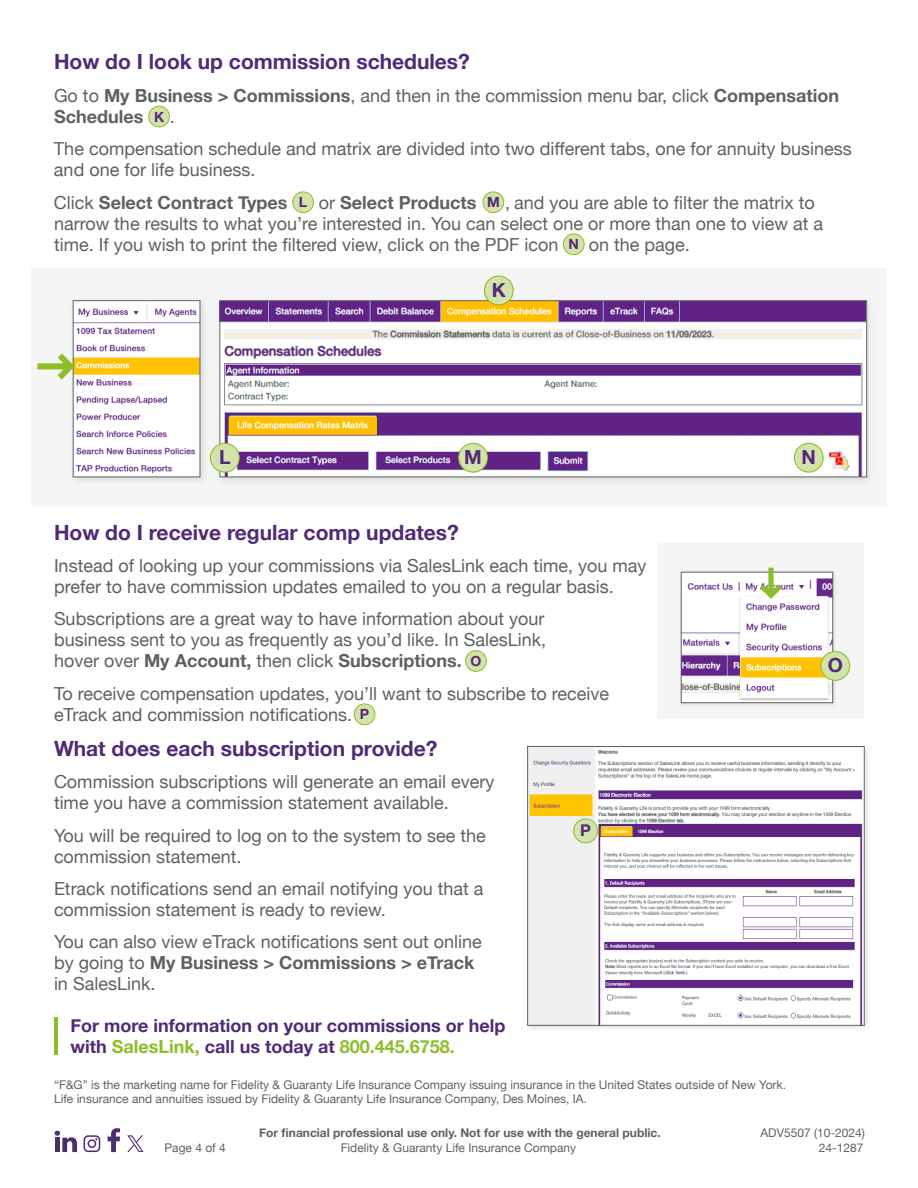
<style>
.page{position:relative;width:918px;height:1188px;background:#fff}
.page>*{position:absolute;margin:0;border:0;box-sizing:border-box;transform-origin:0 0}
.t1{font:700 21px "Helvetica Neue";color:#512a76}
.t2{font:700 19.5px "Helvetica Neue";color:#512a76}
.t3{font:18px/21px "Helvetica Neue";color:#5f6161}
.t4{font:700 18px/21px "Helvetica Neue";color:#5f6161}
.t5{font:700 18px/21px "Helvetica Neue";color:#512a76}
.t6{font:700 16.2px "Helvetica Neue";color:#512a76}
.t7{font:12px/14.4px "Helvetica Neue";color:#5f6161}
.t8{font:700 12px "Helvetica Neue";color:#5f6161}
.s1{font-weight:400}
.s2{font-size:13.95px;color:#512a76}
.s3{font-weight:700}
.s4{font-weight:700;font-size:13.95px;color:#512a76}
.s5{color:#8bbe28}
</style>
<div class="page">
<svg style="left:108px;top:1128px;width:12px;height:24px"></svg>
<svg style="left:127px;top:1135px;width:17px;height:17px"></svg>
<svg style="left:55px;top:1131px;width:22px;height:21px"></svg>
<svg style="left:84px;top:1135px;width:16px;height:17px"></svg>
<div style="left:31px;top:268px;width:856px;height:238px;background:#f5f5f6"></div>
<div style="left:215px;top:296px;width:661px;height:191px;background:#5f6161;opacity:.2"></div>
<img style="left:222px;top:303px;width:643px;height:172px">
<div style="left:220px;top:301px;width:647px;height:176px;border:1px solid #5f6161"></div>
<div style="left:484px;top:276px;width:29px;height:29px;background:#d4e3ac;border-radius:50%"></div>
<div style="left:484px;top:276px;width:30px;height:29px;border:1px solid #8bbe28;border-radius:50%"></div>
<div style="left:210px;top:443px;width:29px;height:29px;background:#d4e3ac;border-radius:50%"></div>
<div style="left:210px;top:443px;width:30px;height:30px;border:1px solid #8bbe28;border-radius:50%"></div>
<div style="left:459px;top:443px;width:28px;height:29px;background:#d4e3ac;border-radius:50%"></div>
<div style="left:458px;top:443px;width:30px;height:30px;border:1px solid #8bbe28;border-radius:50%"></div>
<div style="left:794px;top:443px;width:29px;height:29px;background:#d4e3ac;border-radius:50%"></div>
<div style="left:794px;top:443px;width:30px;height:30px;border:1px solid #8bbe28;border-radius:50%"></div>
<div style="left:657px;top:542px;width:206px;height:177px;background:#f5f5f6"></div>
<div style="left:149px;top:106px;width:20px;height:21px;background:#d4e3ac;border-radius:50%"></div>
<div style="left:148px;top:106px;width:22px;height:21px;border:1px solid #8bbe28;border-radius:50%"></div>
<div style="left:293px;top:192px;width:20px;height:21px;background:#d4e3ac;border-radius:50%"></div>
<div style="left:292px;top:192px;width:22px;height:21px;border:1px solid #8bbe28;border-radius:50%"></div>
<div style="left:483px;top:192px;width:21px;height:21px;background:#d4e3ac;border-radius:50%"></div>
<div style="left:483px;top:192px;width:21px;height:21px;border:1px solid #8bbe28;border-radius:50%"></div>
<div style="left:563px;top:234px;width:21px;height:21px;background:#d4e3ac;border-radius:50%"></div>
<div style="left:563px;top:234px;width:22px;height:21px;border:1px solid #8bbe28;border-radius:50%"></div>
<div style="left:466px;top:651px;width:20px;height:20px;background:#d4e3ac;border-radius:50%"></div>
<div style="left:465px;top:650px;width:22px;height:22px;border:1px solid #8bbe28;border-radius:50%"></div>
<div style="left:354px;top:704px;width:21px;height:21px;background:#d4e3ac;border-radius:50%"></div>
<div style="left:354px;top:704px;width:21px;height:21px;border:1px solid #8bbe28;border-radius:50%"></div>
<div style="left:679px;top:570px;width:158px;height:137px;background:#5f6161;opacity:.2"></div>
<img style="left:683px;top:574px;width:148px;height:127px">
<div style="left:681px;top:572px;width:152px;height:131px;border:1px solid #5f6161"></div>
<svg style="left:760px;top:568px;width:22px;height:31px"></svg>
<div style="left:821px;top:652px;width:29px;height:28px;background:#d4e3ac;border-radius:50%"></div>
<div style="left:820px;top:651px;width:30px;height:30px;border:1px solid #8bbe28;border-radius:50%"></div>
<div style="left:524px;top:743px;width:347px;height:290px;background:#5f6161;opacity:.2"></div>
<img style="left:529px;top:748px;width:333px;height:276px">
<div style="left:527px;top:746px;width:337px;height:280px;border:1px solid #5f6161"></div>
<div style="left:574px;top:819px;width:24px;height:24px;background:#d4e3ac;border-radius:50%"></div>
<div style="left:573px;top:818px;width:25px;height:25px;border:1px solid #8bbe28;border-radius:50%"></div>
<hr style="left:54px;top:1017px;width:4px;height:38px;background:#8bbe28">
<div style="left:69px;top:296px;width:140px;height:190px;background:#5f6161;opacity:.2"></div>
<img style="left:75px;top:303px;width:123px;height:172px">
<svg style="left:37px;top:353px;width:38px;height:26px"></svg>
<p class="t1" style="left:54px;top:46px;width:417px">How do I look up commission schedules?</p>
<p class="t4" style="left:54px;top:85px;width:787px"><span class="s1">Go to</span> My Business &gt; Commissions<span class="s1">, and then in the commission menu bar, click</span> Compensation<br>Schedules <span class="s2">K</span> <span class="s1">.</span></p>
<p class="t3" style="left:54px;top:139px;width:799px">The compensation schedule and matrix are divided into two different tabs, one for annuity business and one for life business.</p>
<p class="t3" style="left:54px;top:193px;width:771px">Click <span class="s3">Select Contract Types</span> <span class="s4">L</span> or <span class="s3">Select Products</span> <span class="s4">M</span> , and you are able to filter the matrix to narrow the results to what you’re interested in. You can select one or more than one to view at a time. If you wish to print the filtered view, click on the PDF icon <span class="s4">N</span> on the page.</p>
<p class="t2" style="left:492px;top:275px;width:16px">K</p>
<p class="t2" style="left:219px;top:442px;width:13px">L</p>
<p class="t2" style="left:464px;top:442px;width:19px">M</p>
<p class="t2" style="left:802px;top:442px;width:16px">N</p>
<p class="t1" style="left:54px;top:516px;width:406px">How do I receive regular comp updates?</p>
<p class="t3" style="left:54px;top:556px;width:594px">Instead of looking up your commissions via SalesLink each time, you may prefer to have commission updates emailed to you on a regular basis.</p>
<p class="t3" style="left:54px;top:609px;width:494px;text-align:justify">Subscriptions are a great way to have information about your business sent to you as frequently as you’d like. In SalesLink, hover over <span class="s3">My Account,</span> then click <span class="s3">Subscriptions.</span> <span class="s4">O</span></p>
<p class="t3" style="left:54px;top:684px;width:557px">To receive compensation updates, you’ll want to subscribe to receive eTrack and commission notifications. <span class="s4">P</span></p>
<p class="t1" style="left:54px;top:732px;width:385px">What does each subscription provide?</p>
<p class="t3" style="left:54px;top:772px;width:442px">Commission subscriptions will generate an email every time you have a commission statement available.</p>
<p class="t3" style="left:54px;top:826px;width:433px">You will be required to log on to the system to see the commission statement.</p>
<p class="t3" style="left:54px;top:879px;width:431px">Etrack notifications send an email notifying you that a commission statement is ready to review.</p>
<p class="t3" style="left:54px;top:932px;width:429px">You can also view eTrack notifications sent out online by going to <span class="s3">My Business &gt; Commissions &gt; eTrack </span>in SalesLink.</p>
<p class="t5" style="left:71px;top:1015px;width:436px">For more information on your commissions or help with <span class="s5">SalesLink,</span> call us today at <span class="s5">800.445.6758.</span></p>
<p class="t6" style="left:580px;top:818px;width:12px">P</p>
<p class="t7" style="left:54px;top:1078px;width:734px">“F&amp;G” is the marketing name for Fidelity &amp; Guaranty Life Insurance Company issuing insurance in the United States outside of New York.<br>Life insurance and annuities issued by Fidelity &amp; Guaranty Life Insurance Company, Des Moines, IA.</p>
<p class="t2" style="left:828px;top:650px;width:17px">O</p>
<p class="t8" style="left:259px;top:1124px;width:403px">For financial professional use only. Not for use with the general public.</p>
<p class="t7" style="left:760px;top:1127px;width:106px">ADV5507 (10-2024)</p>
<p class="t7" style="left:164px;top:1141px;width:63px">Page 4 of 4</p>
<p class="t7" style="left:341px;top:1141px;width:237px">Fidelity &amp; Guaranty Life Insurance Company</p>
<p class="t7" style="left:819px;top:1141px;width:46px">24-1287</p>
</div>
